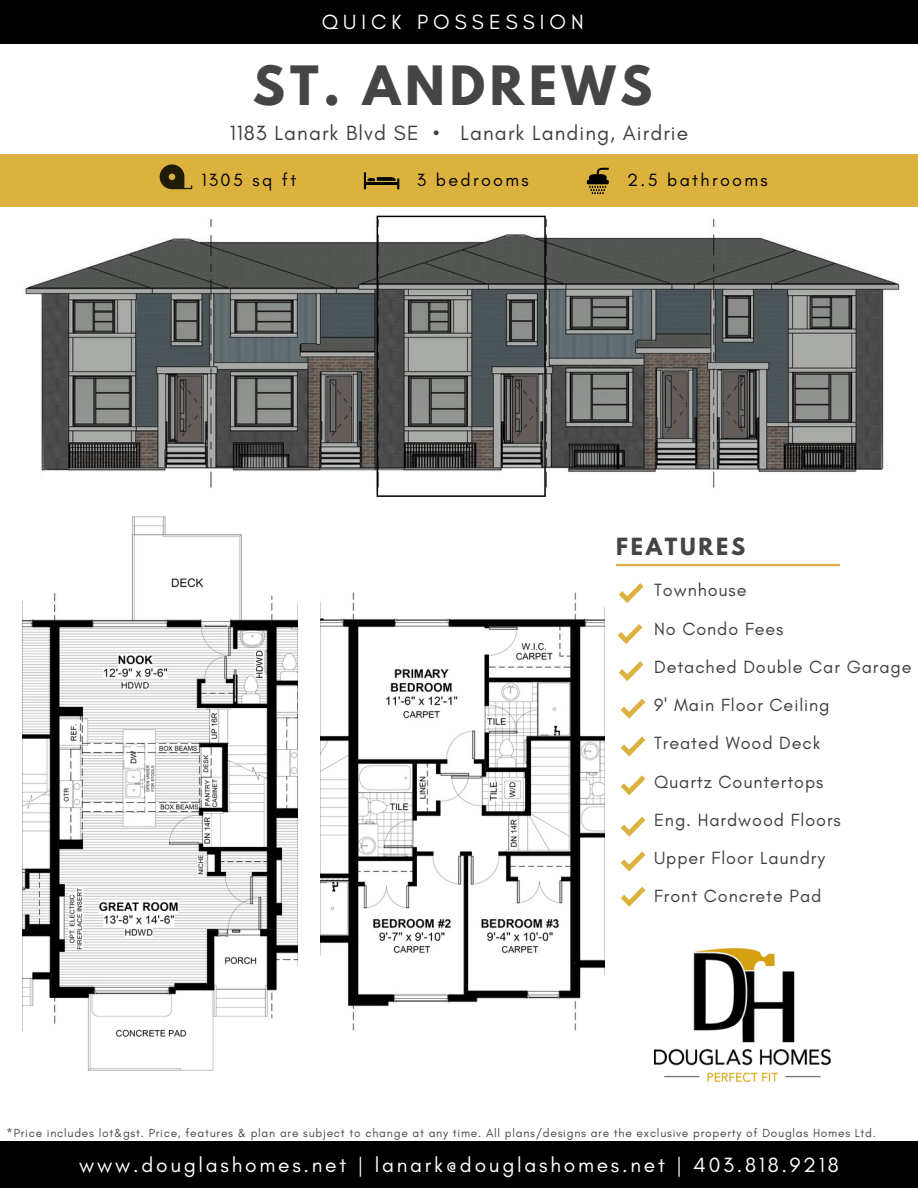
<style>
.page{position:relative;width:918px;height:1188px;background:#fff}
.page>*{position:absolute;margin:0;border:0;box-sizing:border-box;transform-origin:0 0}
.t1{font:700 48px "League Spartan";letter-spacing:.1em;color:#444545}
.t2{font:21px "Glacial Indifference";letter-spacing:.13em;color:#fff}
.t3{font:21px "Glacial Indifference";letter-spacing:.05em;color:#403e3e}
.t4{font:21px "Glacial Indifference";letter-spacing:.24em;color:#fff}
.t5{font:700 21px "League Spartan";letter-spacing:.13em;color:#444545}
.t6{font:18px/38.2px "Glacial Indifference";letter-spacing:.05em;color:#403e3e}
.t7{font:18px "Glacial Indifference";letter-spacing:.13em;color:#000}
.t8{font:12px "Glacial Indifference";letter-spacing:.06em;color:#444545}
</style>
<div class="page">
<div style="left:0;top:154px;width:918px;height:53px;background:#dcb23f"></div>
<svg style="left:364px;top:172px;width:35px;height:17px"></svg>
<div style="left:0;top:1142px;width:918px;height:46px;background:#000"></div>
<div style="left:0;top:0;width:918px;height:44px;background:#000"></div>
<svg style="left:589px;top:168px;width:20px;height:26px"></svg>
<img style="left:654px;top:949px;width:177px;height:132px">
<svg style="left:160px;top:164px;width:32px;height:25px"></svg>
<svg style="left:619px;top:583px;width:25px;height:20px"></svg>
<svg style="left:618px;top:624px;width:24px;height:20px"></svg>
<svg style="left:619px;top:661px;width:25px;height:20px"></svg>
<svg style="left:621px;top:699px;width:24px;height:20px"></svg>
<svg style="left:621px;top:736px;width:24px;height:21px"></svg>
<svg style="left:621px;top:775px;width:24px;height:20px"></svg>
<svg style="left:621px;top:817px;width:24px;height:20px"></svg>
<svg style="left:621px;top:851px;width:24px;height:21px"></svg>
<hr style="left:616px;top:564px;width:224px;height:2px;background:#d49f0f">
<img style="left:24px;top:217px;width:876px;height:279px">
<svg style="left:377px;top:216px;width:169px;height:281px"></svg>
<svg style="left:621px;top:887px;width:24px;height:20px"></svg>
<img style="left:22px;top:516px;width:276px;height:555px">
<img style="left:321px;top:593px;width:283px;height:437px">
<p class="t4" style="left:322px;top:9px;width:264px">QUICK POSSESSION</p>
<h1 class="t1" style="left:253px;top:62px;width:401px">ST. ANDREWS</h1>
<p class="t3" style="left:230px;top:120px;width:460px">1183 Lanark Blvd SE • Lanark Landing, Airdrie</p>
<p class="t7" style="left:201px;top:169px;width:96px">1305 sq ft</p>
<p class="t7" style="left:417px;top:169px;width:113px">3 bedrooms</p>
<p class="t7" style="left:627px;top:169px;width:142px">2.5 bathrooms</p>
<p class="t5" style="left:616px;top:537px;width:131px">FEATURES</p>
<p class="t6" style="left:654px;top:571px;width:259px">Townhouse<br>No Condo Fees<br>Detached Double Car Garage<br>9' Main Floor Ceiling<br>Treated Wood Deck<br>Quartz Countertops<br>Eng. Hardwood Floors<br>Upper Floor Laundry<br>Front Concrete Pad</p>
<p class="t8" style="left:7px;top:1125px;width:871px">*Price includes lot&amp;gst. Price, features &amp; plan are subject to change at any time. All plans/designs are the exclusive property of Douglas Homes Ltd.</p>
<p class="t2" style="left:79px;top:1152px;width:761px">www.douglashomes.net | lanark@douglashomes.net | 403.818.9218</p>
</div>
